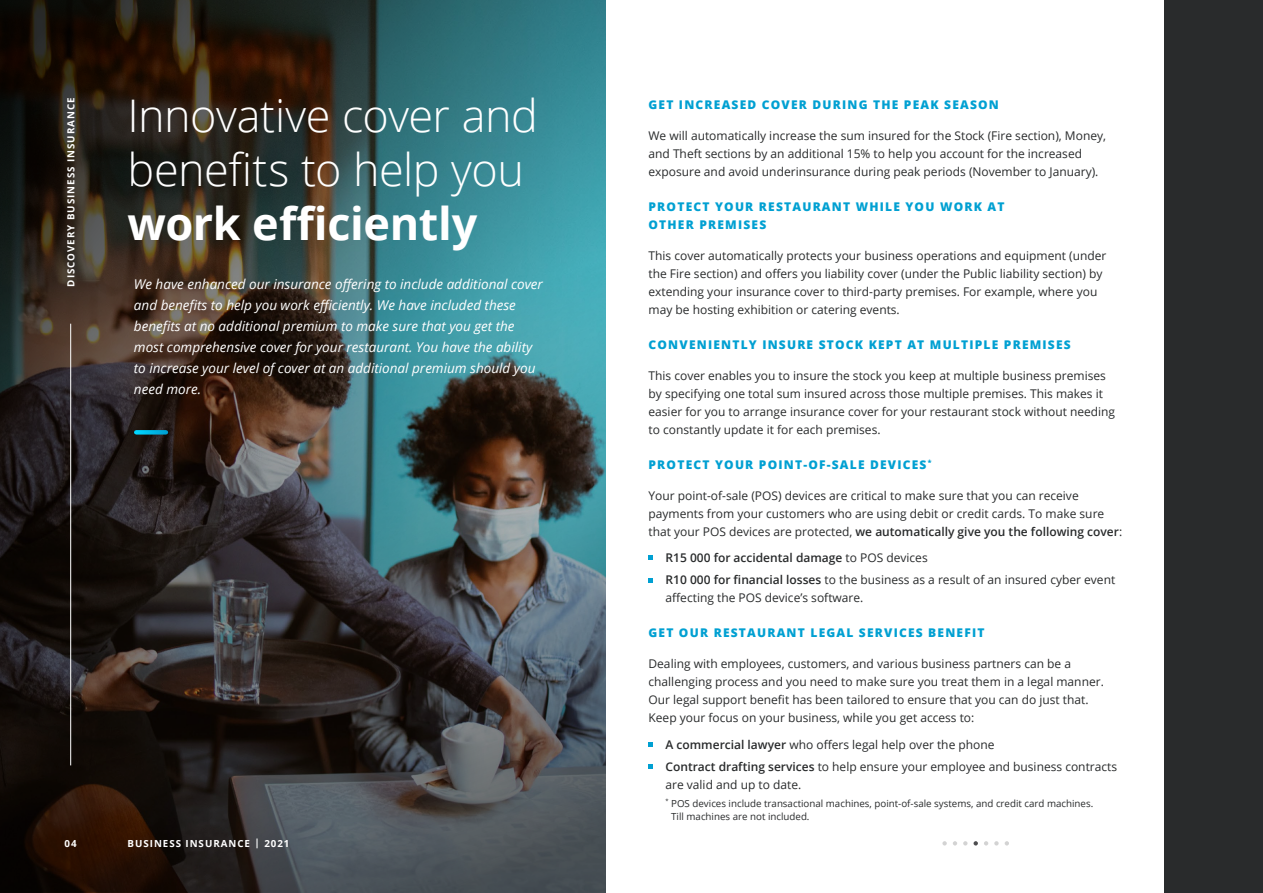
<style>
.page{position:relative;width:1263px;height:893px;background:#fff}
.page>*{position:absolute;margin:0;border:0;box-sizing:border-box;transform-origin:0 0}
.t1{font:300 45px/54px "Open Sans";letter-spacing:-.01em;color:#fff}
.t2{font:700 45px "Open Sans";letter-spacing:-.01em;color:#fff}
.t3{font:italic 13.5px/21px "Open Sans";color:#fff}
.t4{font:12px/18px "Open Sans";color:#292b2c}
.t5{font:800 12px/18px "Open Sans";letter-spacing:.1em;color:#00a0d2}
.t6{font:9.75px/13.5px "Open Sans";color:#292b2c}
.t7{font:700 9.75px "Open Sans";letter-spacing:.1em;color:#fff}
.s1{font-weight:600}
</style>
<div class="page">
<img style="left:0;top:17px;width:606px;height:876px">
<svg style="left:648px;top:556px;width:5px;height:4px"></svg>
<svg style="left:648px;top:578px;width:5px;height:4px"></svg>
<svg style="left:648px;top:742px;width:5px;height:4px"></svg>
<svg style="left:648px;top:764px;width:5px;height:5px"></svg>
<svg style="left:136px;top:430px;width:30px;height:5px"></svg>
<hr style="left:70px;top:324px;width:1px;height:441px;background:#fff">
<div style="left:1164px;top:0;width:99px;height:893px;background:#292b2c"></div>
<svg style="left:963px;top:841px;width:4px;height:4px"></svg>
<svg style="left:994px;top:841px;width:5px;height:4px"></svg>
<svg style="left:973px;top:841px;width:5px;height:4px"></svg>
<svg style="left:984px;top:841px;width:4px;height:4px"></svg>
<svg style="left:942px;top:841px;width:5px;height:4px"></svg>
<svg style="left:1005px;top:841px;width:4px;height:4px"></svg>
<svg style="left:953px;top:841px;width:4px;height:4px"></svg>
<p class="t7" style="left:64px;top:287px;width:190px;rotate:-90deg">DISCOVERY BUSINESS INSURANCE</p>
<h1 class="t1" style="left:128px;top:88px;width:412px">Innovative cover and benefits to help you</h1>
<h1 class="t2" style="left:128px;top:192px;width:351px">work efficiently</h1>
<p class="t3" style="left:134px;top:273px;width:410px">We have enhanced our insurance offering to include additional cover and benefits to help you work efficiently. We have included these benefits at no additional premium to make sure that you get the most comprehensive cover for your restaurant. You have the ability to increase your level of cover at an additional premium should you need more.</p>
<p class="t7" style="left:65px;top:837px;width:14px">04</p>
<p class="t7" style="left:128px;top:837px;width:163px">BUSINESS INSURANCE | 2021</p>
<p class="t5" style="left:648px;top:95px;width:352px">GET INCREASED COVER DURING THE PEAK SEASON</p>
<p class="t4" style="left:648px;top:127px;width:459px">We will automatically increase the sum insured for the Stock (Fire section), Money, and Theft sections by an additional 15% to help you account for the increased exposure and avoid underinsurance during peak periods (November to January).</p>
<p class="t5" style="left:648px;top:197px;width:357px">PROTECT YOUR RESTAURANT WHILE YOU WORK AT<br>OTHER PREMISES</p>
<p class="t4" style="left:648px;top:246px;width:459px">This cover automatically protects your business operations and equipment (under the Fire section) and offers you liability cover (under the Public liability section) by extending your insurance cover to third-party premises. For example, where you may be hosting exhibition or catering events.</p>
<p class="t5" style="left:648px;top:335px;width:424px">CONVENIENTLY INSURE STOCK KEPT AT MULTIPLE PREMISES</p>
<p class="t4" style="left:648px;top:366px;width:468px">This cover enables you to insure the stock you keep at multiple business premises by specifying one total sum insured across those multiple premises. This makes it easier for you to arrange insurance cover for your restaurant stock without needing to constantly update it for each premises.</p>
<p class="t5" style="left:648px;top:455px;width:284px">PROTECT YOUR POINT-OF-SALE DEVICES<sup>*</sup></p>
<p class="t4" style="left:648px;top:486px;width:475px">Your point-of-sale (POS) devices are critical to make sure that you can receive payments from your customers who are using debit or credit cards. To make sure that your POS devices are protected, <span class="s1">we automatically give you the following cover</span>:</p>
<p class="t4" style="left:665px;top:546px;width:451px;line-height:22.2px"><span class="s1">R15 000 for accidental damage</span> to POS devices<br><span class="s1">R10 000 for financial losses</span> to the business as a result of an insured cyber event</p>
<p class="t4" style="left:665px;top:589px;width:199px">affecting the POS device’s software.</p>
<p class="t5" style="left:648px;top:623px;width:337px">GET OUR RESTAURANT LEGAL SERVICES BENEFIT</p>
<p class="t4" style="left:648px;top:654px;width:457px">Dealing with employees, customers, and various business partners can be a challenging process and you need to make sure you treat them in a legal manner.<br>Our legal support benefit has been tailored to ensure that you can do just that.<br>Keep your focus on your business, while you get access to:</p>
<p class="t4" style="left:665px;top:733px;width:453px;line-height:22.2px"><span class="s1">A commercial lawyer</span> who offers legal help over the phone<br><span class="s1">Contract drafting services</span> to help ensure your employee and business contracts</p>
<p class="t4" style="left:665px;top:775px;width:137px">are valid and up to date.</p>
<p class="t6" style="left:671px;top:796px;width:424px;text-indent:-6px"><sup>*</sup> POS devices include transactional machines, point-of-sale systems, and credit card machines.<br>Till machines are not included.</p>
</div>
